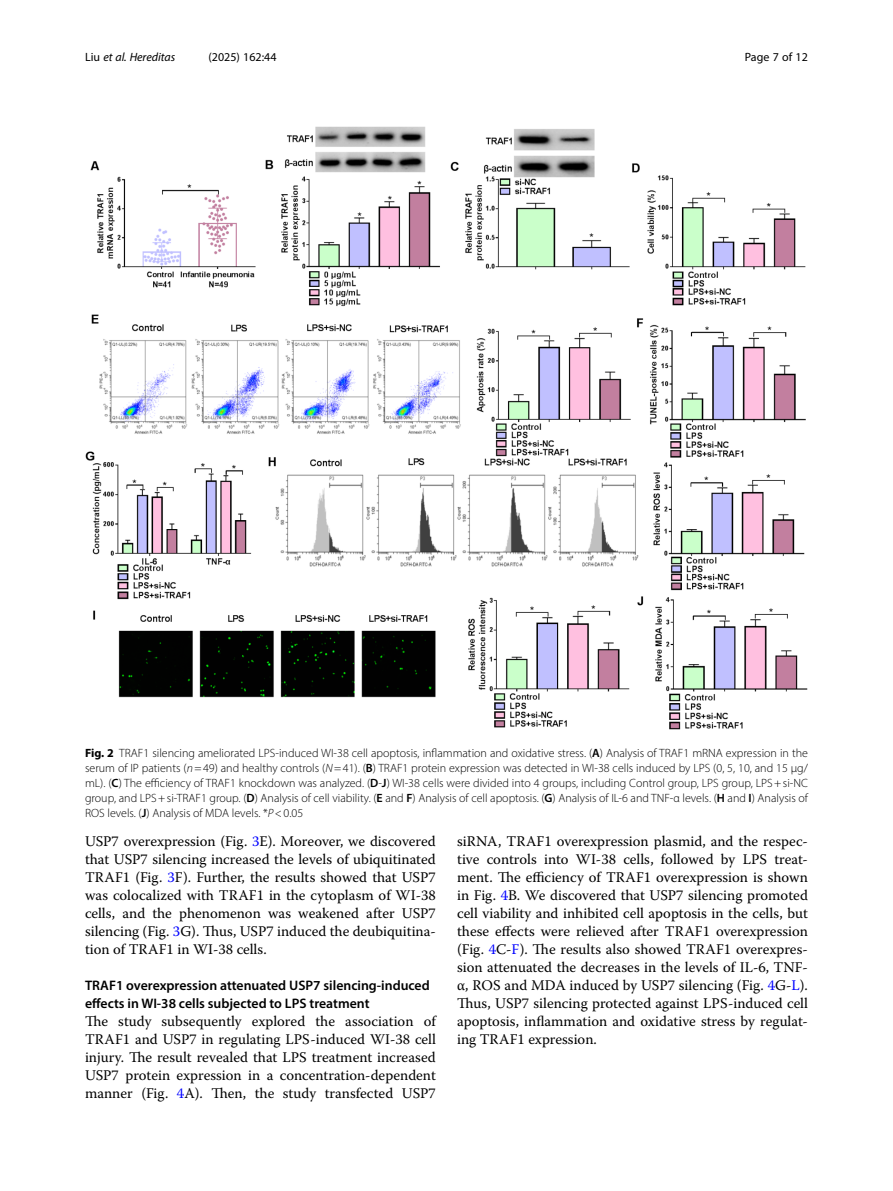
<style>
.page{position:relative;width:893px;height:1191px;background:#fff}
.page>*{position:absolute;margin:0;border:0;box-sizing:border-box;transform-origin:0 0}
.Body_Text{font:14.7px/18px "Warnock Pro";color:#000;text-align:justify}
.Head_2{font:600 13.8px/18px "Myriad Pro";color:#000}
.Figure_Caption{font:300 12px/15px "Myriad Pro";color:#000;text-align:justify}
.t1{font:12px "Myriad Pro";color:#000}
.t2{font:italic 12px "Myriad Pro";color:#000}
.s1{font-style:normal}
.s2{font-weight:700}
.s3{font-weight:600}
.s4{font-style:italic}
.s5{color:#00f}
</style>
<div class="page">
<img style="left:85px;top:126px;width:723px;height:604px">
<p class="t2" style="left:85px;top:50px;width:92px"><span class="s1">Liu</span> et al. Hereditas</p>
<p class="t1" style="left:208px;top:50px;width:70px">(2025) 162:44</p>
<p class="t1" style="left:745px;top:50px;width:65px">Page 7 of 12</p>
<p class="Figure_Caption" style="left:85px;top:745px;width:724px"><span class="s2">Fig. 2</span> TRAF1 silencing ameliorated LPS-induced WI-38 cell apoptosis, inflammation and oxidative stress. (<span class="s3">A</span>) Analysis of TRAF1 mRNA expression in the serum of IP patients (<span class="s4">n</span>=49) and healthy controls (<span class="s4">N</span>=41). (<span class="s3">B</span>) TRAF1 protein expression was detected in WI-38 cells induced by LPS (0, 5, 10, and 15 µg/ mL). (<span class="s3">C</span>) The efficiency of TRAF1 knockdown was analyzed. (<span class="s3">D</span>-<span class="s3">J</span>) WI-38 cells were divided into 4 groups, including Control group, LPS group, LPS+si-NC group, and LPS+si-TRAF1 group. (<span class="s3">D</span>) Analysis of cell viability. (<span class="s3">E</span> and <span class="s3">F</span>) Analysis of cell apoptosis. (<span class="s3">G</span>) Analysis of IL-6 and TNF-α levels. (<span class="s3">H</span> and <span class="s3">I</span>) Analysis of ROS levels. (<span class="s3">J</span>) Analysis of MDA levels. *<span class="s4">P</span>&lt;0.05</p>
<p class="Body_Text" style="left:85px;top:832px;width:352px">USP7 overexpression (Fig. <span class="s5">3</span>E). Moreover, we discovered that USP7 silencing increased the levels of ubiquitinated TRAF1 (Fig. <span class="s5">3</span>F). Further, the results showed that USP7 was colocalized with TRAF1 in the cytoplasm of WI-38 cells, and the phenomenon was weakened after USP7 silencing (Fig. <span class="s5">3</span>G). Thus, USP7 induced the deubiquitina&shy;tion of TRAF1 in WI-38 cells.</p>
<p class="Head_2" style="left:85px;top:976px;width:346px">TRAF1 overexpression attenuated USP7 silencing-induced effects in WI-38 cells subjected to LPS treatment</p>
<p class="Body_Text" style="left:85px;top:1012px;width:352px">The study subsequently explored the association of TRAF1 and USP7 in regulating LPS-induced WI-38 cell injury. The result revealed that LPS treatment increased USP7 protein expression in a concentration-dependent manner (Fig. <span class="s5">4</span>A). Then, the study transfected USP7</p>
<p class="Body_Text" style="left:457px;top:832px;width:352px">siRNA, TRAF1 overexpression plasmid, and the respec&shy;tive controls into WI-38 cells, followed by LPS treat&shy;ment. The efficiency of TRAF1 overexpression is shown in Fig. <span class="s5">4</span>B. We discovered that USP7 silencing promoted cell viability and inhibited cell apoptosis in the cells, but these effects were relieved after TRAF1 overexpression (Fig. <span class="s5">4</span>C-<span class="s5">F</span>). The results also showed TRAF1 overexpres&shy;sion attenuated the decreases in the levels of IL-6, TNF&shy;α, ROS and MDA induced by USP7 silencing (Fig. <span class="s5">4</span>G-<span class="s5">L</span>).<br>Thus, USP7 silencing protected against LPS-induced cell apoptosis, inflammation and oxidative stress by regulat&shy;ing TRAF1 expression.</p>
</div>
